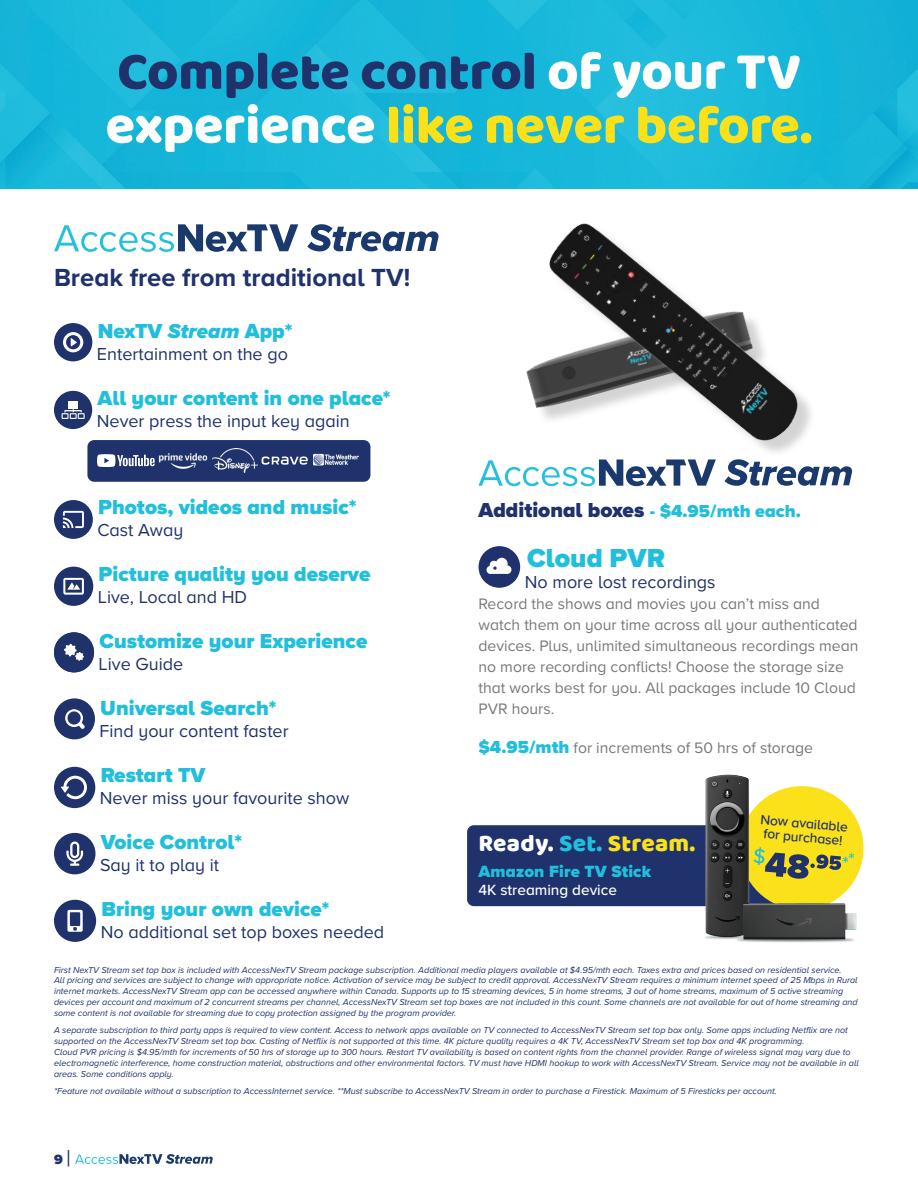
<style>
.page{position:relative;width:918px;height:1188px;background:#fff}
.page>*{position:absolute;margin:0;border:0;box-sizing:border-box;transform-origin:0 0}
.t1{font:54px "Baloo";letter-spacing:-.005em;color:#fae11a}
.t2{font:54px "Baloo";letter-spacing:-.005em;color:#1f326b}
.Base_Package{font:900 27px "Proxima Nova A";color:#22bfdd}
.Premium_Sports_Chann{font:700 25.65px "Proxima Nova A";color:#1f326b}
.t3{font:24.45px "Baloo";letter-spacing:.01em;color:#fae11a}
.Base_Package-2{font:900 21px "Proxima Nova A";color:#22bfdd}
.Base_Package-3{font:900 21px "Proxima Nova A";color:#1f326b}
.Base_Package-4{font:18px "Proxima Nova A";color:#1f326b}
.t4{font:900 16.8px "Proxima Nova A";letter-spacing:.01em;color:#22bfdd}
.Base_Package-5{font:15.75px/21px "Proxima Nova A";color:#76787b}
.t5{font:500 15.3px "Proxima Nova A";color:#fff}
.t6{font:900 13.95px "Proxima Nova A";color:#1f326b}
._1__body_copy{font:500 13.8px/13.8px "Proxima Nova A";color:#1f326b;text-align:center}
.Premium_Sports_Chann-2{font:italic 9px/10.8px "Proxima Nova A";color:#1f326b}
.s1{color:#fff}
.s2{font-style:italic}
.s3{font-size:18px;color:#22bfdd}
.s4{font-weight:900;font-size:18px;color:#22bfdd}
.s5{color:#22bfdd}
.s6{font-weight:400;font-size:23.25px}
</style>
<div class="page">
<svg style="left:75px;top:1154px;width:138px;height:10px"></svg>
<img style="left:0;top:0;width:918px;height:189px">
<svg style="left:479px;top:460px;width:235px;height:26px"></svg>
<svg style="left:725px;top:465px;width:127px;height:21px"></svg>
<div style="left:479px;top:546px;width:41px;height:42px;background:#1f326b;border-radius:50%"></div>
<svg style="left:487px;top:558px;width:24px;height:16px"></svg>
<img style="left:531px;top:223px;width:280px;height:242px">
<svg style="left:54px;top:224px;width:244px;height:28px"></svg>
<svg style="left:307px;top:224px;width:132px;height:27px"></svg>
<div style="left:54px;top:391px;width:38px;height:38px;background:#1f326b;border-radius:50%"></div>
<div style="left:68px;top:401px;width:10px;height:7px;background:#fff"></div>
<svg style="left:62px;top:409px;width:23px;height:10px"></svg>
<div style="left:54px;top:323px;width:38px;height:38px;background:#1f326b;border-radius:50%"></div>
<svg style="left:63px;top:332px;width:20px;height:20px"></svg>
<div style="left:54px;top:500px;width:39px;height:39px;background:#1f326b;border-radius:50%"></div>
<svg style="left:63px;top:511px;width:21px;height:17px"></svg>
<div style="left:54px;top:567px;width:39px;height:39px;background:#1f326b;border-radius:50%"></div>
<svg style="left:63px;top:578px;width:21px;height:17px"></svg>
<div style="left:54px;top:632px;width:40px;height:40px;background:#1f326b;border-radius:50%"></div>
<svg style="left:64px;top:644px;width:20px;height:17px"></svg>
<div style="left:54px;top:698px;width:41px;height:41px;background:#1f326b;border-radius:50%"></div>
<svg style="left:65px;top:709px;width:20px;height:20px"></svg>
<div style="left:54px;top:767px;width:41px;height:41px;background:#1f326b;border-radius:50%"></div>
<svg style="left:61px;top:776px;width:26px;height:23px"></svg>
<div style="left:54px;top:833px;width:41px;height:41px;background:#1f326b;border-radius:50%"></div>
<svg style="left:66px;top:841px;width:17px;height:25px"></svg>
<div style="left:54px;top:900px;width:42px;height:42px;background:#1f326b;border-radius:50%"></div>
<svg style="left:67px;top:910px;width:16px;height:22px"></svg>
<div style="left:87px;top:440px;width:283px;height:42px;background:#1f326b;border-radius:7px"></div>
<svg style="left:97px;top:454px;width:58px;height:13px"></svg>
<img style="left:212px;top:448px;width:46px;height:25px">
<svg style="left:262px;top:457px;width:46px;height:8px"></svg>
<img style="left:159px;top:453px;width:48px;height:16px">
<img style="left:314px;top:453px;width:44px;height:13px">
<div style="left:467px;top:825px;width:325px;height:81px;background:#1f326b;border-radius:7px"></div>
<img style="left:697px;top:774px;width:160px;height:169px">
<svg style="left:737px;top:783px;width:127px;height:130px"></svg>
<p class="t2" style="left:117px;top:38px;width:685px">Complete control <span class="s1">of your TV</span></p>
<p class="t1" style="left:105px;top:92px;width:709px"><span class="s1">experience</span> like never before.</p>
<p class="Premium_Sports_Chann" style="left:54px;top:259px;width:358px">Break free from traditional TV!</p>
<p class="Base_Package-2" style="left:98px;top:315px;width:196px">NexTV <span class="s2">Stream</span> App*</p>
<p class="Base_Package-4" style="left:97px;top:340px;width:193px">Entertainment on the go</p>
<p class="Base_Package-2" style="left:98px;top:382px;width:294px">All your content in one place*</p>
<p class="Base_Package-4" style="left:97px;top:407px;width:254px">Never press the input key again</p>
<p class="Base_Package-2" style="left:98px;top:491px;width:260px">Photos, videos and music*</p>
<p class="Base_Package-4" style="left:97px;top:516px;width:87px">Cast Away</p>
<p class="Base_Package-2" style="left:99px;top:558px;width:273px">Picture quality you deserve</p>
<p class="Base_Package-4" style="left:98px;top:583px;width:151px">Live, Local and HD</p>
<p class="Base_Package-2" style="left:99px;top:625px;width:270px">Customize your Experience</p>
<p class="Base_Package-4" style="left:99px;top:650px;width:86px">Live Guide</p>
<p class="Base_Package-2" style="left:100px;top:692px;width:178px">Universal Search*</p>
<p class="Base_Package-4" style="left:100px;top:717px;width:191px">Find your content faster</p>
<p class="Base_Package-2" style="left:101px;top:760px;width:106px">Restart TV</p>
<p class="Base_Package-4" style="left:100px;top:784px;width:251px">Never miss your favourite show</p>
<p class="Base_Package-2" style="left:101px;top:827px;width:143px">Voice Control*</p>
<p class="Base_Package-4" style="left:100px;top:851px;width:121px">Say it to play it</p>
<p class="Base_Package-2" style="left:101px;top:894px;width:229px">Bring your own device*</p>
<p class="Base_Package-4" style="left:101px;top:918px;width:285px">No additional set top boxes needed</p>
<p class="Base_Package-3" style="left:479px;top:494px;width:324px">Additional boxes <span class="s3">- $4.95/mth each.</span></p>
<p class="Base_Package" style="left:527px;top:538px;width:139px">Cloud PVR</p>
<p class="Base_Package-4" style="left:525px;top:569px;width:192px">No more lost recordings</p>
<p class="Base_Package-5" style="left:479px;top:593px;width:381px">Record the shows and movies you can’t miss and watch them on your time across all your authenticated devices. Plus, unlimited simultaneous recordings mean no more recording conflicts! Choose the storage size that works best for you. All packages include 10 Cloud PVR hours.</p>
<p class="Base_Package-5" style="left:479px;top:737px;width:336px"><span class="s4">$4.95/mth</span> for increments of 50 hrs of storage</p>
<p class="t3" style="left:478px;top:828px;width:218px"><span class="s1">Ready.</span> <span class="s5">Set.</span> Stream.</p>
<p class="t4" style="left:478px;top:859px;width:174px">Amazon Fire TV Stick</p>
<p class="t5" style="left:478px;top:879px;width:140px">4K streaming device</p>
<p class="_1__body_copy" style="left:761px;top:812px;width:89px;rotate:5deg">Now available for purchase!</p>
<p class="Premium_Sports_Chann-2" style="left:54px;top:964px;width:805px">First NexTV Stream set top box is included with AccessNexTV Stream package subscription. Additional media players available at $4.95/mth each. Taxes extra and prices based on residential service.<br>All pricing and services are subject to change with appropriate notice. Activation of service may be subject to credit approval. AccessNexTV Stream requires a minimum internet speed of 25 Mbps in Rural internet markets. AccessNexTV Stream app can be accessed anywhere within Canada. Supports up to 15 streaming devices, 5 in home streams, 3 out of home streams, maximum of 5 active streaming devices per account and maximum of 2 concurrent streams per channel, AccessNexTV Stream set top boxes are not included in this count. Some channels are not available for out of home streaming and some content is not available for streaming due to copy protection assigned by the program provider.</p>
<p class="Premium_Sports_Chann-2" style="left:54px;top:1025px;width:806px">A separate subscription to third party apps is required to view content. Access to network apps available on TV connected to AccessNexTV Stream set top box only. Some apps including Netflix are not supported on the AccessNexTV Stream set top box. Casting of Netflix is not supported at this time. 4K picture quality requires a 4K TV, AccessNexTV Stream set top box and 4K programming.<br>Cloud PVR pricing is $4.95/mth for increments of 50 hrs of storage up to 300 hours. Restart TV availability is based on content rights from the channel provider. Range of wireless signal may vary due to electromagnetic interference, home construction material, obstructions and other environmental factors. TV must have HDMI hookup to work with AccessNexTV Stream. Service may not be available in all areas. Some conditions apply.</p>
<p class="Premium_Sports_Chann-2" style="left:54px;top:1085px;width:724px">*Feature not available without a subscription to AccessInternet service. **Must subscribe to AccessNexTV Stream in order to purchase a Firestick. Maximum of 5 Firesticks per account.</p>
<h3 class="t6" style="left:54px;top:1149px;width:19px">9 <span class="s6">|</span></h3>
</div>
